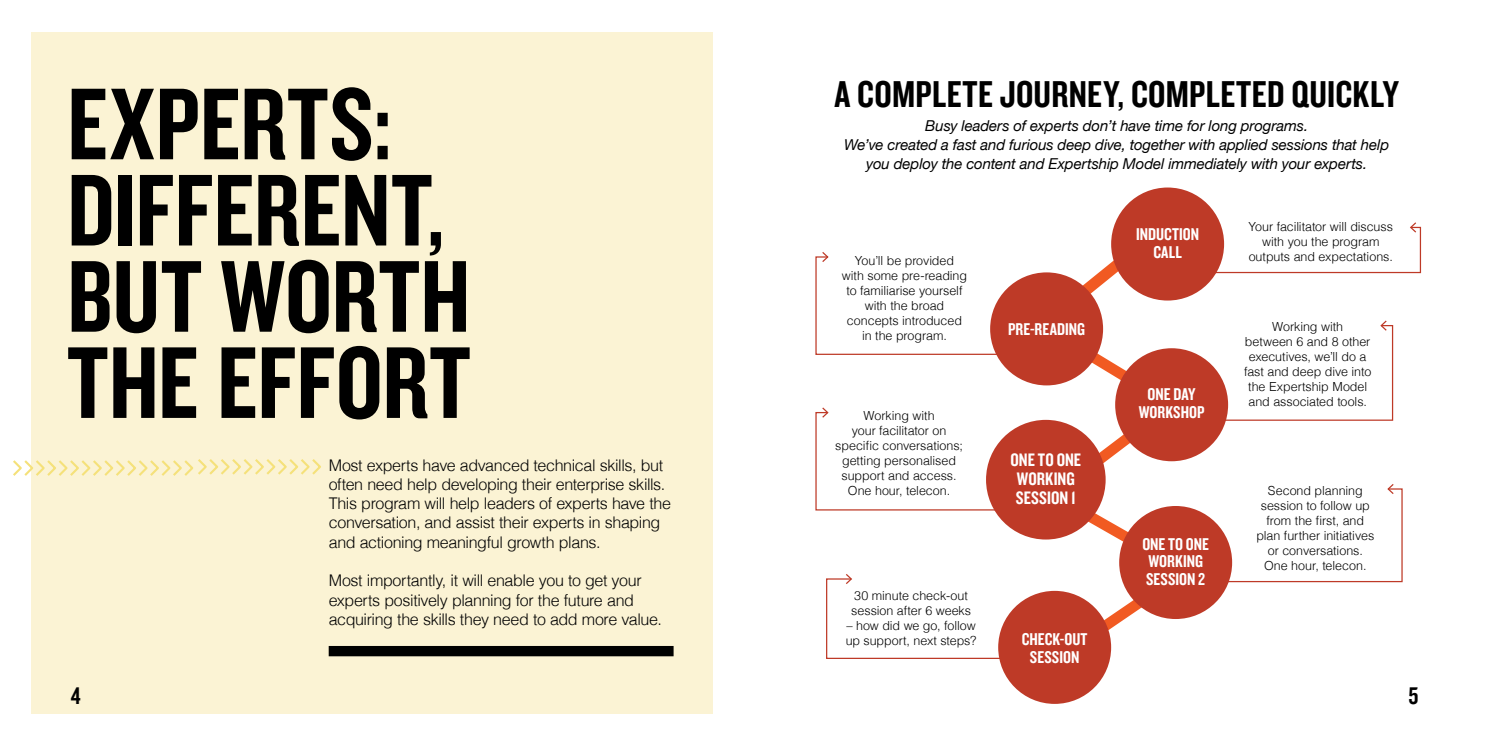
<style>
.page{position:relative;width:1489px;height:745px;background:#fff}
.page>*{position:absolute;margin:0;border:0;box-sizing:border-box;transform-origin:0 0}
.t1{font:105.75px/86.1px "Knockout 49 Liteweight";color:#000}
.t2{font:38.75px "Knockout 49 Liteweight";letter-spacing:.005em;color:#000}
.t3{font:25px "Knockout 49 Liteweight";color:#000}
.t4{font:18.75px/18.8px "Knockout 49 Liteweight";color:#fff}
.t5{font:17.75px/17.8px "Knockout 49 Liteweight";color:#fff;text-align:center}
.t6{font:300 16.12px/19.2px "Helvetica";letter-spacing:-.025em;color:#000}
.t7{font:italic 15px/18.8px "Helvetica Neue";letter-spacing:-.01em;color:#000;text-align:center}
.t8{font:300 12.5px/15px "Helvetica";letter-spacing:-.005em;color:#000;text-align:center}
</style>
<div class="page">
<div style="left:32px;top:32px;width:680px;height:680px;background:#fbf3d4"></div>
<svg style="left:13px;top:456px;width:308px;height:22px"></svg>
<div style="left:1111px;top:187px;width:112px;height:113px;background:#be3a27;border-radius:50%"></div>
<svg style="left:815px;top:219px;width:606px;height:451px"></svg>
<div style="left:1115px;top:348px;width:112px;height:113px;background:#be3a27;border-radius:50%"></div>
<div style="left:1119px;top:505px;width:112px;height:113px;background:#be3a27;border-radius:50%"></div>
<div style="left:990px;top:272px;width:113px;height:113px;background:#be3a27;border-radius:50%"></div>
<div style="left:986px;top:419px;width:119px;height:120px;background:#be3a27;border-radius:50%"></div>
<div style="left:998px;top:590px;width:113px;height:113px;background:#be3a27;border-radius:50%"></div>
<div style="left:329px;top:646px;width:344px;height:10px;background:#000"></div>
<h1 class="t1" style="left:67px;top:77px;width:405px">EXPERTS:<br>DIFFERENT,<br>BUT WORTH<br>THE EFFORT</h1>
<h2 class="t2" style="left:834px;top:69px;width:566px">A COMPLETE JOURNEY, COMPLETED QUICKLY</h2>
<p class="t7" style="left:844px;top:117px;width:546px">Busy leaders of experts don’t have time for long programs.<br>We’ve created a fast and furious deep dive, together with applied sessions that help you deploy the content and Expertship Model immediately with your experts.</p>
<p class="t8" style="left:1248px;top:218px;width:146px">Your facilitator will discuss with you the program outputs and expectations.</p>
<h3 class="t5" style="left:1136px;top:225px;width:64px">INDUCTION<br>CALL</h3>
<p class="t8" style="left:841px;top:251px;width:127px">You’ll be provided<br>with some pre-reading to familiarise yourself with the broad concepts introduced in the program.</p>
<p class="t8" style="left:1243px;top:318px;width:129px">Working with<br>between 6 and 8 other executives, we’ll do a fast and deep dive into the Expertship Model and associated tools.</p>
<h3 class="t5" style="left:1008px;top:320px;width:79px">PRE-READING</h3>
<h3 class="t5" style="left:1138px;top:384px;width:67px">ONE DAY<br>WORKSHOP</h3>
<p class="t8" style="left:835px;top:407px;width:129px">Working with<br>your facilitator on specific conversations; getting personalised support and access.<br>One hour, telecon.</p>
<h3 class="t4" style="left:1010px;top:449px;width:72px">ONE TO ONE<br>WORKING<br>SESSION 1</h3>
<p class="t6" style="left:329px;top:454px;width:344px">Most experts have advanced technical skills, but often need help developing their enterprise skills.<br>This program will help leaders of experts have the conversation, and assist their experts in shaping and actioning meaningful growth plans.</p>
<p class="t6" style="left:329px;top:569px;width:335px">Most importantly, it will enable you to get your experts positively planning for the future and acquiring the skills they need to add more value.</p>
<p class="t8" style="left:1256px;top:482px;width:119px">Second planning session to follow up from the first, and plan further initiatives or conversations.<br>One hour, telecon.</p>
<h3 class="t5" style="left:1142px;top:534px;width:68px;text-align:left">ONE TO ONE<br>WORKING<br>SESSION 2</h3>
<p class="t8" style="left:851px;top:586px;width:121px;text-align:left">30 minute check-out session after 6 weeks</p>
<p class="t8" style="left:845px;top:616px;width:132px;text-align:left">– how did we go, follow up support, next steps?</p>
<h3 class="t5" style="left:1021px;top:629px;width:67px">CHECK-OUT<br>SESSION</h3>
<h3 class="t3" style="left:71px;top:679px;width:11px">4</h3>
<h3 class="t3" style="left:1408px;top:679px;width:11px">5</h3>
</div>
